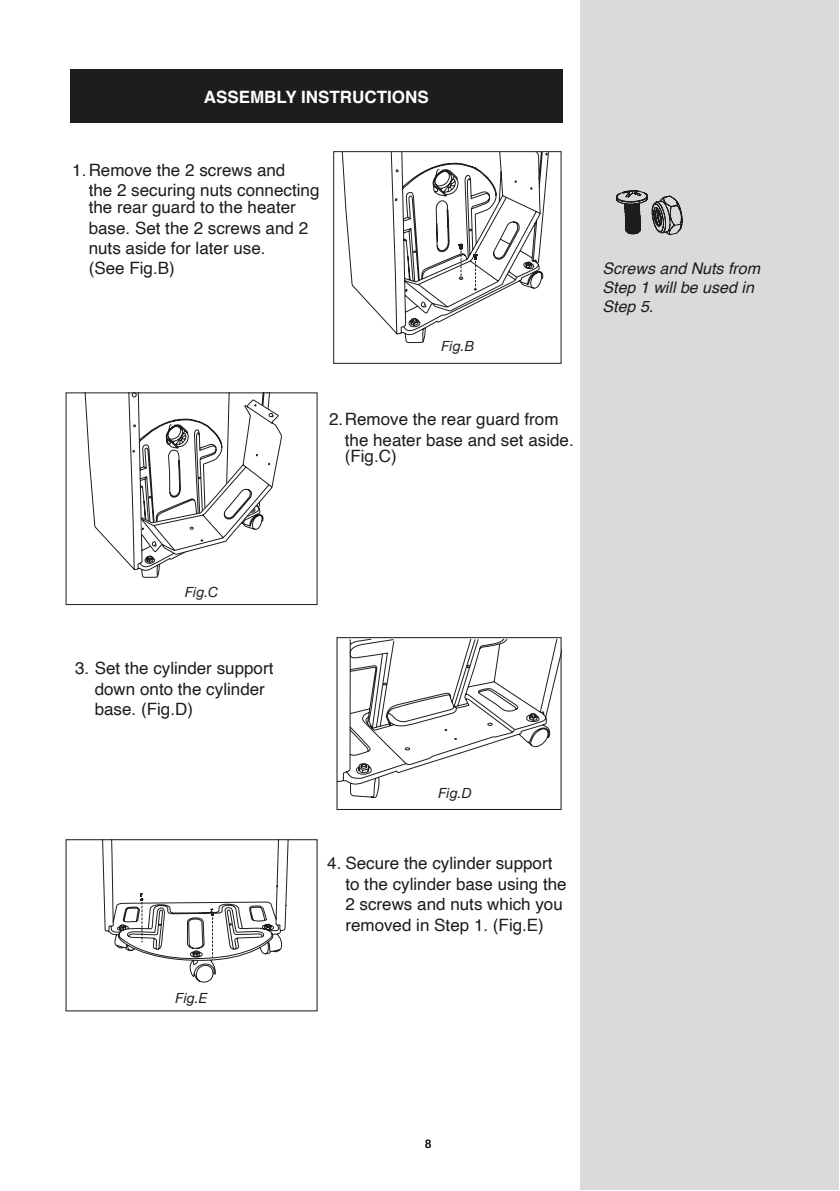
<style>
.page{position:relative;width:840px;height:1191px;background:#fff}
.page>*{position:absolute;margin:0;border:0;box-sizing:border-box;transform-origin:0 0}
.t1{font:17px/20.4px "Helvetica";color:#1d1d1b}
.t2{font:700 17px "Helvetica";color:#fff}
.t3{font:italic 16px/19.2px "Helvetica";color:#1d1d1b}
.t4{font:italic 14px "Helvetica Neue";color:#1d1d1b}
</style>
<div class="page">
<svg style="left:425px;top:1139px;width:6px;height:9px"></svg>
<svg style="left:84px;top:394px;width:186px;height:184px"></svg>
<svg style="left:140px;top:400px;width:142px;height:155px"></svg>
<div style="left:70px;top:69px;width:492px;height:54px;background:#1d1d1b"></div>
<div style="left:579px;top:0;width:258px;height:1189px;background:#dadada"></div>
<svg style="left:341px;top:153px;width:208px;height:190px"></svg>
<svg style="left:473px;top:254px;width:4px;height:35px"></svg>
<svg style="left:458px;top:244px;width:4px;height:35px"></svg>
<div style="left:333px;top:151px;width:228px;height:213px;border:1px solid #1d1d1b"></div>
<div style="left:66px;top:392px;width:251px;height:213px;border:1px solid #1d1d1b"></div>
<svg style="left:616px;top:190px;width:66px;height:45px"></svg>
<svg style="left:338px;top:639px;width:221px;height:159px"></svg>
<div style="left:336px;top:637px;width:225px;height:173px;border:1px solid #1d1d1b"></div>
<svg style="left:102px;top:841px;width:187px;height:142px"></svg>
<div style="left:65px;top:839px;width:252px;height:172px;border:1px solid #1d1d1b"></div>
<p class="t2" style="left:204px;top:83px;width:226px">ASSEMBLY INSTRUCTIONS</p>
<p class="t1" style="left:89px;top:160px;width:232px;text-indent:-16px">1.Remove the 2 screws and<br>the 2 securing nuts connecting</p>
<p class="t1" style="left:89px;top:198px;width:221px">the rear guard to the heater base. Set the 2 screws and 2 nuts aside for later use.<br>(See Fig.B)</p>
<p class="t4" style="left:441px;top:336px;width:34px">Fig.B</p>
<p class="t1" style="left:344px;top:410px;width:230px;text-indent:-16px">2.Remove the rear guard from the heater base and set aside.</p>
<p class="t1" style="left:344px;top:446px;width:53px">(Fig.C)</p>
<p class="t3" style="left:602px;top:259px;width:159px">Screws and Nuts from<br>Step 1 will be used in<br>Step 5.</p>
<p class="t4" style="left:185px;top:582px;width:35px">Fig.C</p>
<p class="t1" style="left:95px;top:658px;width:180px;text-indent:-20px">3. Set the cylinder support down onto the cylinder base. (Fig.D)</p>
<p class="t4" style="left:175px;top:987px;width:33px">Fig.E</p>
<p class="t4" style="left:438px;top:783px;width:34px">Fig.D</p>
<p class="t1" style="left:345px;top:854px;width:223px;text-indent:-18px">4. Secure the cylinder support to the cylinder base using the<br>2 screws and nuts which you removed in Step 1. (Fig.E)</p>
</div>
